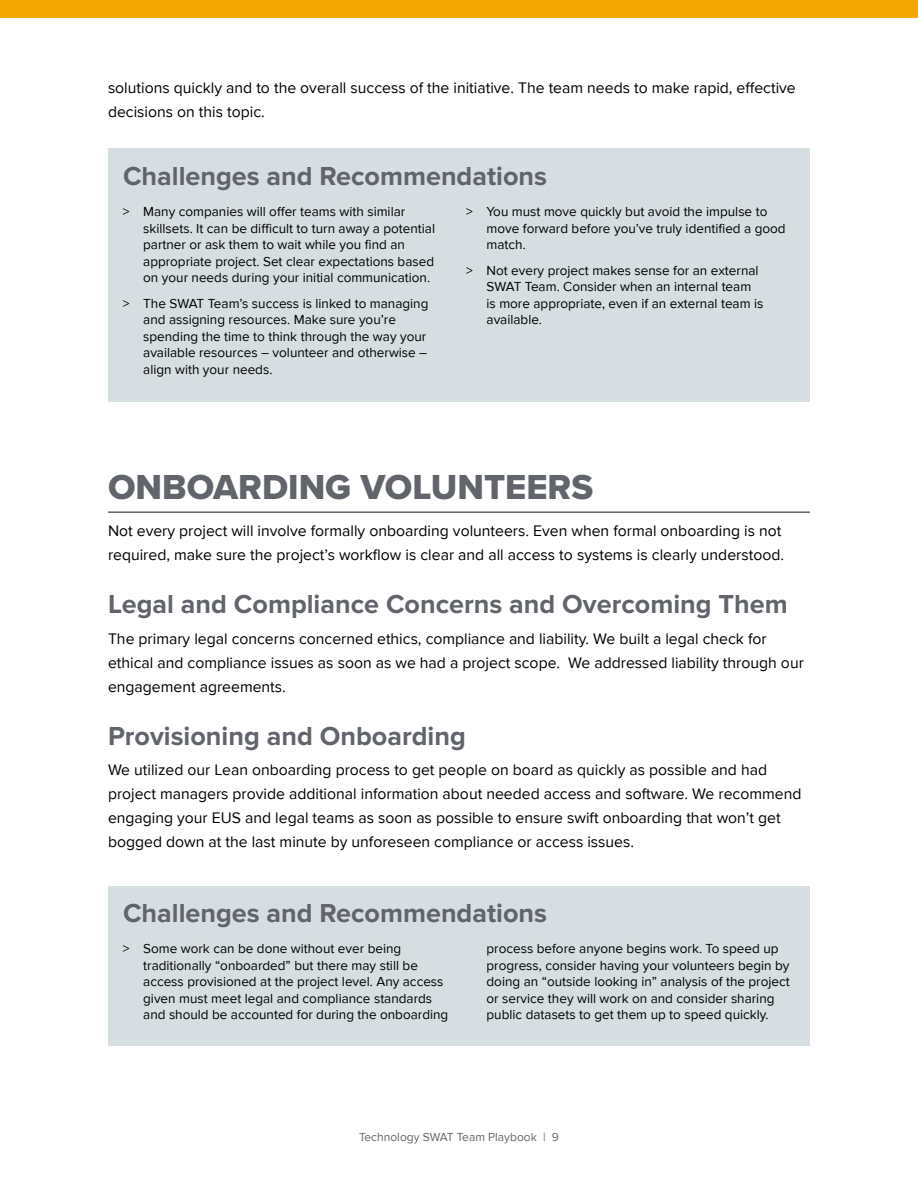
<style>
.page{position:relative;width:918px;height:1188px;background:#fff}
.page>*{position:absolute;margin:0;border:0;box-sizing:border-box;transform-origin:0 0}
.t1{font:36px "Proxima Nova Extrabld";color:#61646a}
.t2{font:700 27px "Proxima Nova";color:#61646a}
.t3{font:15.75px/24px "Proxima Nova";color:#000}
.t4{font:13.5px/16.5px "Proxima Nova";color:#000}
.t5{font:12px "Proxima Nova";color:#61646a}
</style>
<div class="page">
<div style="left:0;top:0;width:918px;height:17px;background:#f4a700"></div>
<div style="left:108px;top:148px;width:702px;height:254px;background:#d6dee1"></div>
<hr style="left:108px;top:511px;width:702px;height:2px;background:#61646a">
<div style="left:108px;top:886px;width:702px;height:159px;background:#d6dee1"></div>
<p class="t3" style="left:108px;top:76px;width:689px">solutions quickly and to the overall success of the initiative. The team needs to make rapid, effective decisions on this topic.</p>
<h2 class="t2" style="left:123px;top:160px;width:426px">Challenges and Recommendations</h2>
<p class="t4" style="left:143px;top:204px;width:293px;text-indent:-20px">&gt; Many companies will offer teams with similar skillsets. It can be difficult to turn away a potential partner or ask them to wait while you find an appropriate project. Set clear expectations based on your needs during your initial communication.</p>
<p class="t4" style="left:143px;top:295px;width:287px;text-indent:-20px">&gt; The SWAT Team’s success is linked to managing and assigning resources. Make sure you’re spending the time to think through the way your available resources – volunteer and otherwise – align with your needs.</p>
<p class="t4" style="left:487px;top:203px;width:301px;text-indent:-20px">&gt; You must move quickly but avoid the impulse to move forward before you’ve truly identified a good match.</p>
<p class="t4" style="left:487px;top:262px;width:278px;text-indent:-20px">&gt; Not every project makes sense for an external SWAT Team. Consider when an internal team is more appropriate, even if an external team is available.</p>
<h1 class="t1" style="left:108px;top:460px;width:487px">ONBOARDING VOLUNTEERS</h1>
<p class="t3" style="left:108px;top:519px;width:678px">Not every project will involve formally onboarding volunteers. Even when formal onboarding is not required, make sure the project’s workflow is clear and all access to systems is clearly understood.</p>
<h2 class="t2" style="left:108px;top:589px;width:681px">Legal and Compliance Concerns and Overcoming Them</h2>
<p class="t3" style="left:108px;top:627px;width:697px">The primary legal concerns concerned ethics, compliance and liability. We built a legal check for ethical and compliance issues as soon as we had a project scope. We addressed liability through our engagement agreements.</p>
<h2 class="t2" style="left:108px;top:720px;width:359px">Provisioning and Onboarding</h2>
<p class="t3" style="left:108px;top:758px;width:695px">We utilized our Lean onboarding process to get people on board as quickly as possible and had project managers provide additional information about needed access and software. We recommend engaging your EUS and legal teams as soon as possible to ensure swift onboarding that won’t get bogged down at the last minute by unforeseen compliance or access issues.</p>
<h2 class="t2" style="left:123px;top:897px;width:426px">Challenges and Recommendations</h2>
<p class="t4" style="left:143px;top:941px;width:307px;text-indent:-20px">&gt; Some work can be done without ever being traditionally “onboarded” but there may still be access provisioned at the project level. Any access given must meet legal and compliance standards and should be accounted for during the onboarding</p>
<p class="t4" style="left:487px;top:941px;width:305px">process before anyone begins work. To speed up progress, consider having your volunteers begin by doing an “outside looking in” analysis of the project or service they will work on and consider sharing public datasets to get them up to speed quickly.</p>
<p class="t5" style="left:359px;top:1130px;width:201px">Technology SWAT Team Playbook | 9</p>
</div>
